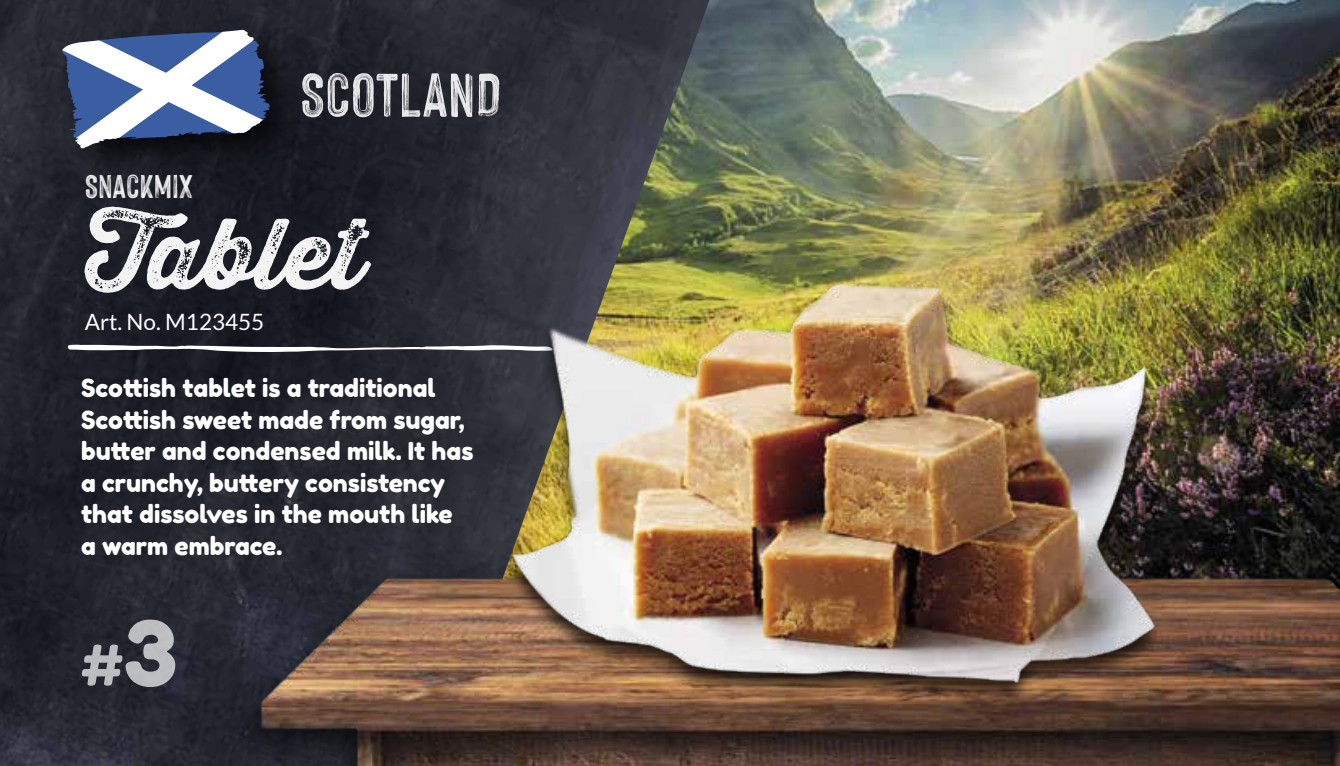
<style>
.page{position:relative;width:1340px;height:766px;background:#fff}
.page>*{position:absolute;margin:0;border:0;box-sizing:border-box;transform-origin:0 0}
.t1{font:96.75px "Thirsty Rough Bol Thr";color:#fff}
.t2{font:67.5px "Hackney Personal Use Only";color:#fff}
.t3{font:56.48px "Fredoka One";color:#fff}
.t4{font:36px "Hackney Personal Use Only";color:#fff}
.t5{font:24.75px/31.5px "Fredoka One";color:#fff}
.t6{font:22.5px "Lato";color:#fff}
.s1{font-size:89.1px}
</style>
<div class="page">
<img style="left:709px;top:0;width:630px;height:558px">
<img style="left:0;top:0;width:709px;height:765px">
<svg style="left:68px;top:344px;width:320px;height:8px"></svg>
<img style="left:228px;top:558px;width:1111px;height:207px">
<img style="left:388px;top:263px;width:844px;height:502px">
<div style="left:53px;top:19px;width:258px;height:171px;background:#000;opacity:.75"></div>
<svg style="left:62px;top:30px;width:179px;height:118px"></svg>
<h2 class="t2" style="left:300px;top:58px;width:203px">SCOTLAND</h2>
<h3 class="t4" style="left:85px;top:167px;width:110px">SNACKMIX</h3>
<h1 class="t1" style="left:85px;top:180px;width:281px">Tablet</h1>
<p class="t6" style="left:85px;top:309px;width:181px">Art. No. M123455</p>
<p class="t5" style="left:81px;top:372px;width:394px">Scottish tablet is a traditional<br>Scottish sweet made from sugar, butter and condensed milk. It has a crunchy, buttery consistency that dissolves in the mouth like a warm embrace.</p>
<h3 class="t3" style="left:81px;top:630px;width:98px">#<span class="s1">3</span></h3>
</div>
